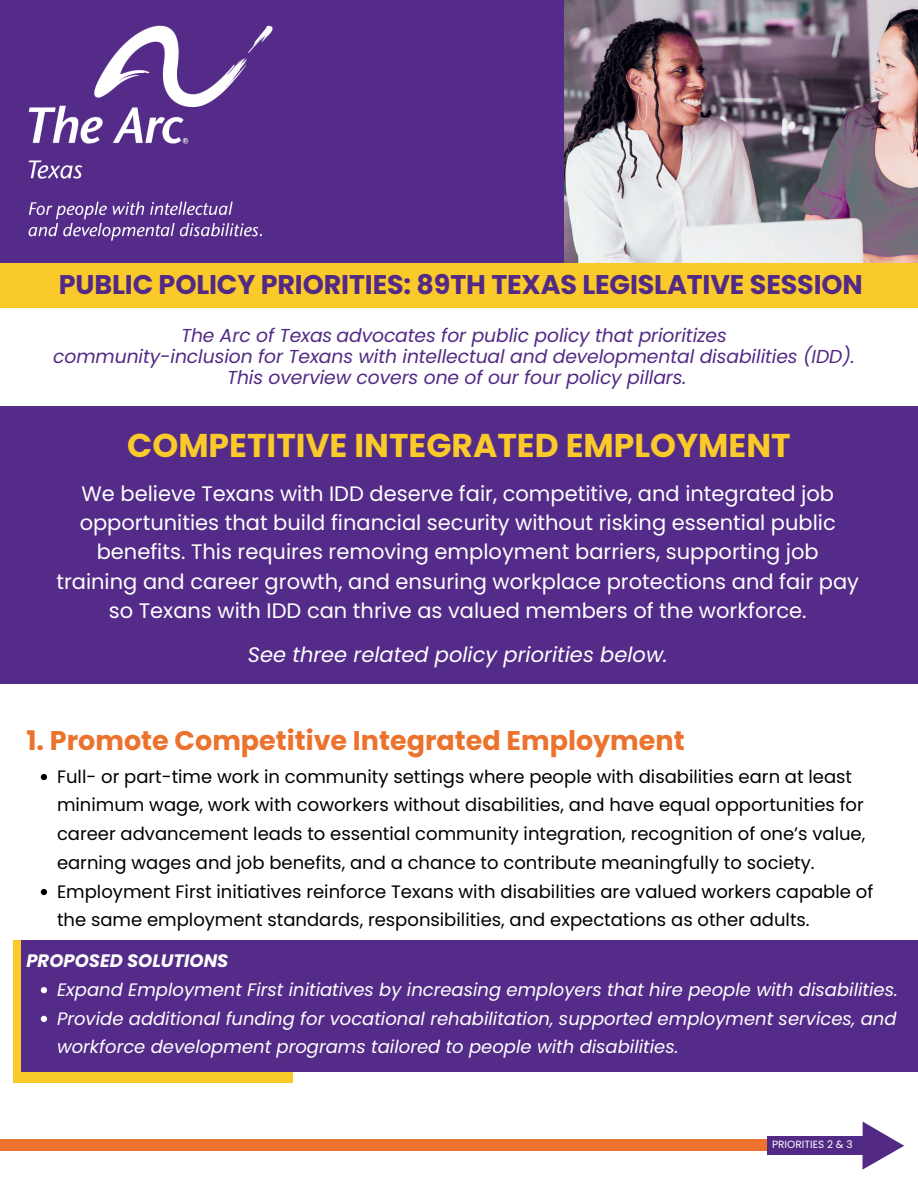
<style>
.page{position:relative;width:918px;height:1188px;background:#fff}
.page>*{position:absolute;margin:0;border:0;box-sizing:border-box;transform-origin:0 0}
.t1{font:700 33px "Poppins";color:#fac92a}
.t2{font:700 27px "Poppins";letter-spacing:-.005em;color:#522a86}
.t3{font:700 27px "Poppins";color:#eb732e}
.t4{font:21px/29.4px "Poppins";color:#fff;text-align:center}
.t5{font:italic 21px "Poppins";color:#fff}
.t6{font:italic 18.75px/21.3px "Poppins";letter-spacing:-.005em;color:#522a86;text-align:center}
.t7{font:18px/28.8px "Poppins";color:#000}
.t8{font:italic 18px/28.8px "Poppins";color:#fff;text-align:justify}
.t9{font:italic 700 18px "Poppins";color:#fff}
.t10{font:10.5px "Poppins";color:#fff}
</style>
<div class="page">
<div style="left:0;top:0;width:918px;height:263px;background:#542b88"></div>
<img style="left:564px;top:0;width:354px;height:263px">
<div style="left:0;top:263px;width:918px;height:44px;background:#fac92a"></div>
<img style="left:28px;top:25px;width:245px;height:216px">
<div style="left:0;top:406px;width:918px;height:278px;background:#542b88"></div>
<div style="left:0;top:1140px;width:880px;height:11px;background:#eb732e"></div>
<div style="left:768px;top:1136px;width:95px;height:19px;background:#522a86"></div>
<svg style="left:862px;top:1122px;width:42px;height:48px"></svg>
<div style="left:13px;top:940px;width:280px;height:143px;background:#fac92a"></div>
<div style="left:21px;top:940px;width:897px;height:132px;background:#542b88"></div>
<svg style="left:41px;top:774px;width:6px;height:6px"></svg>
<svg style="left:41px;top:889px;width:6px;height:6px"></svg>
<svg style="left:41px;top:987px;width:6px;height:6px"></svg>
<svg style="left:41px;top:1016px;width:6px;height:6px"></svg>
<h2 class="t2" style="left:59px;top:269px;width:805px">PUBLIC POLICY PRIORITIES: 89TH TEXAS LEGISLATIVE SESSION</h2>
<p class="t6" style="left:53px;top:324px;width:803px">The Arc of Texas advocates for public policy that prioritizes<br>community-inclusion for Texans with intellectual and developmental disabilities (IDD).<br>This overview covers one of our four policy pillars.</p>
<h1 class="t1" style="left:127px;top:426px;width:665px">COMPETITIVE INTEGRATED EMPLOYMENT</h1>
<p class="t4" style="left:56px;top:479px;width:804px">We believe Texans with IDD deserve fair, competitive, and integrated job opportunities that build financial security without risking essential public benefits. This requires removing employment barriers, supporting job training and career growth, and ensuring workplace protections and fair pay so Texans with IDD can thrive as valued members of the workforce.</p>
<p class="t5" style="left:248px;top:642px;width:421px">See three related policy priorities below.</p>
<h2 class="t3" style="left:26px;top:724px;width:660px">1. Promote Competitive Integrated Employment</h2>
<p class="t7" style="left:57px;top:762px;width:818px">Full- or part-time work in community settings where people with disabilities earn at least minimum wage, work with coworkers without disabilities, and have equal opportunities for career advancement leads to essential community integration, recognition of one’s value, earning wages and job benefits, and a chance to contribute meaningfully to society.<br>Employment First initiatives reinforce Texans with disabilities are valued workers capable of the same employment standards, responsibilities, and expectations as other adults.</p>
<p class="t9" style="left:26px;top:950px;width:203px">PROPOSED SOLUTIONS</p>
<p class="t8" style="left:57px;top:975px;width:842px">Expand Employment First initiatives by increasing employers that hire people with disabilities.<br>Provide additional funding for vocational rehabilitation, supported employment services, and workforce development programs tailored to people with disabilities.</p>
<p class="t10" style="left:772px;top:1138px;width:82px">PRIORITIES 2 &amp; 3</p>
</div>
